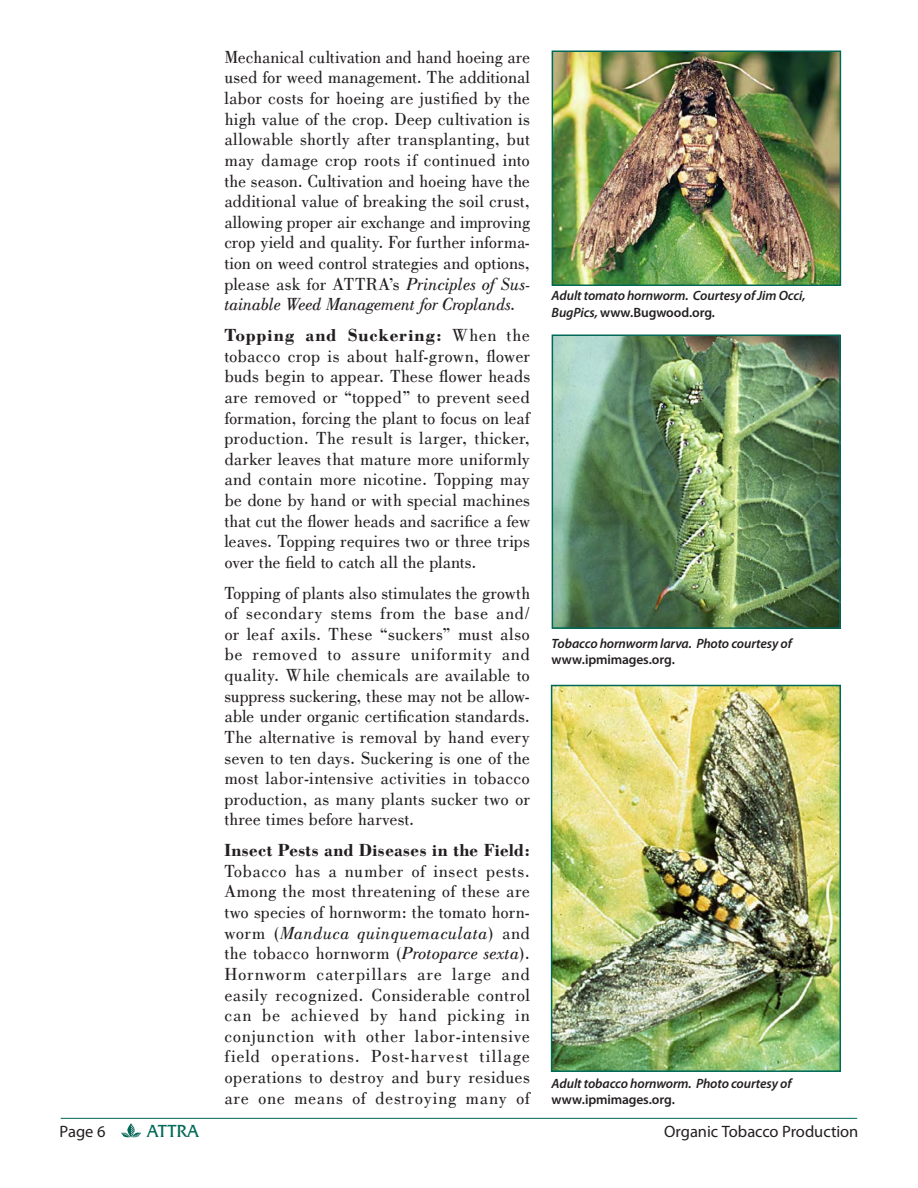
<style>
.page{position:relative;width:918px;height:1188px;background:#fff}
.page>*{position:absolute;margin:0;border:0;box-sizing:border-box;transform-origin:0 0}
.t1{font:18px/20.5px "Bodoni";letter-spacing:.01em;color:#231f20;text-align:justify}
.t2{font:700 18px "Bodoni";letter-spacing:.01em;color:#231f20}
.t3{font:18px "Friz Quadrata IT Cby BT";letter-spacing:-.01em;color:#006857}
.t4{font:16.5px "Myriad Pro";color:#231f20}
.t5{font:italic 600 13.5px/16.5px "Myriad Pro";letter-spacing:-.01em;color:#231f20}
.t6{font:600 13.5px "Myriad Pro";letter-spacing:-.01em;color:#231f20}
.s1{font-style:italic}
.s2{font-weight:700}
.s3{font-style:normal}
</style>
<div class="page">
<hr style="left:61px;top:1118px;width:796px;height:1px;background:#006857">
<svg style="left:121px;top:1123px;width:20px;height:15px"></svg>
<img style="left:555px;top:53px;width:283px;height:230px">
<div style="left:552px;top:50px;width:289px;height:236px;border:2px solid #006857"></div>
<img style="left:554px;top:688px;width:284px;height:381px">
<div style="left:551px;top:685px;width:290px;height:387px;border:2px solid #006857"></div>
<img style="left:555px;top:337px;width:283px;height:289px">
<div style="left:552px;top:334px;width:289px;height:295px;border:2px solid #006857"></div>
<p class="t1" style="left:224px;top:47px;width:307px">Mechanical cultivation and hand hoeing are used for weed management. The additional labor costs for hoeing are justified by the high value of the crop. Deep cultivation is allowable shortly after transplanting, but may damage crop roots if continued into the season. Cultivation and hoeing have the additional value of breaking the soil crust, allowing proper air exchange and improving crop yield and quality. For further informa&shy;tion on weed control strategies and options, please ask for ATTRA’s <span class="s1">Principles of Sus&shy;tainable Weed Management for Croplands.</span></p>
<p class="t1" style="left:224px;top:325px;width:307px"><span class="s2">Topping and Suckering:</span> When the tobacco crop is about half-grown, flower buds begin to appear. These flower heads are removed or “topped” to prevent seed formation, forcing the plant to focus on leaf production. The result is larger, thicker, darker leaves that mature more uniformly and contain more nicotine. Topping may be done by hand or with special machines that cut the flower heads and sacrifice a few leaves. Topping requires two or three trips over the field to catch all the plants.</p>
<p class="t1" style="left:224px;top:583px;width:307px">Topping of plants also stimulates the growth of secondary stems from the base and/ or leaf axils. These “suckers” must also be removed to assure uniformity and quality. While chemicals are available to suppress suckering, these may not be allow&shy;able under organic certification standards.<br>The alternative is removal by hand every seven to ten days. Suckering is one of the most labor-intensive activities in tobacco production, as many plants sucker two or three times before harvest.</p>
<p class="t2" style="left:224px;top:840px;width:307px">Insect Pests and Diseases in the Field:</p>
<p class="t1" style="left:224px;top:861px;width:307px">Tobacco has a number of insect pests.<br>Among the most threatening of these are two species of hornworm: the tomato horn&shy;worm (<span class="s1">Manduca quinquemaculata</span>) and the tobacco hornworm (<span class="s1">Protoparce sexta</span>).<br>Hornworm caterpillars are large and easily recognized. Considerable control can be achieved by hand picking in conjunction with other labor-intensive field operations. Post-harvest tillage operations to destroy and bury residues are one means of destroying many of</p>
<p class="t5" style="left:552px;top:289px;width:256px">Adult tomato hornworm. Courtesy of Jim Occi,<br>BugPics, <span class="s3">www.Bugwood.org</span>.</p>
<p class="t5" style="left:552px;top:636px;width:242px">Tobacco hornworm larva. Photo courtesy of</p>
<p class="t6" style="left:552px;top:655px;width:125px">www.ipmimages.org.</p>
<p class="t5" style="left:552px;top:1076px;width:241px">Adult tobacco hornworm. Photo courtesy of</p>
<p class="t6" style="left:552px;top:1094px;width:125px">www.ipmimages.org.</p>
<p class="t4" style="left:60px;top:1126px;width:47px">Page 6</p>
<p class="t3" style="left:147px;top:1120px;width:53px">ATTRA</p>
<p class="t4" style="left:664px;top:1126px;width:196px">Organic Tobacco Production</p>
</div>
